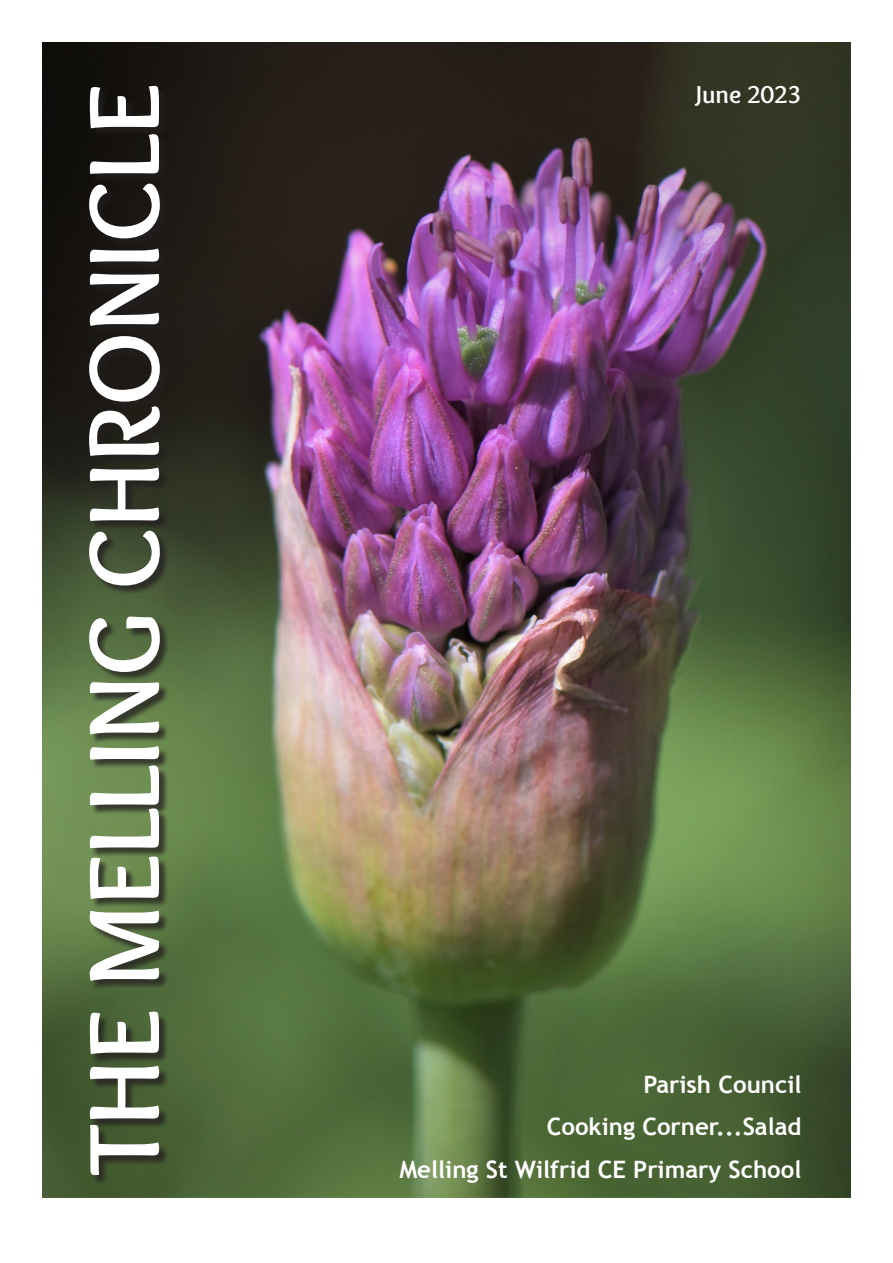
<style>
.page{position:relative;width:893px;height:1263px;background:#fff}
.page>*{position:absolute;margin:0;border:0;box-sizing:border-box;transform-origin:0 0}
.Heading_Main{font:700 103.5px "Overlock";color:#fff}
.t1{font:700 25.5px "Overlock";color:#fff}
.Front_Cover_Contents{font:700 24px "Trebuchet MS";color:#fff}
</style>
<div class="page">
<img style="left:43px;top:43px;width:807px;height:1154px">
<div style="left:90px;top:87px;width:80px;height:1098px;background:#231f20;opacity:.75"></div>
<p class="Heading_Main" style="left:63px;top:1175px;width:1093px;rotate:-90deg">THE MELLING CHRONICLE</p>
<p class="t1" style="left:696px;top:80px;width:107px">June 2023</p>
<p class="Front_Cover_Contents" style="left:643px;top:1069px;width:160px">Parish Council</p>
<p class="Front_Cover_Contents" style="left:547px;top:1112px;width:256px">Cooking Corner...Salad</p>
<p class="Front_Cover_Contents" style="left:399px;top:1154px;width:404px">Melling St Wilfrid CE Primary School</p>
</div>
